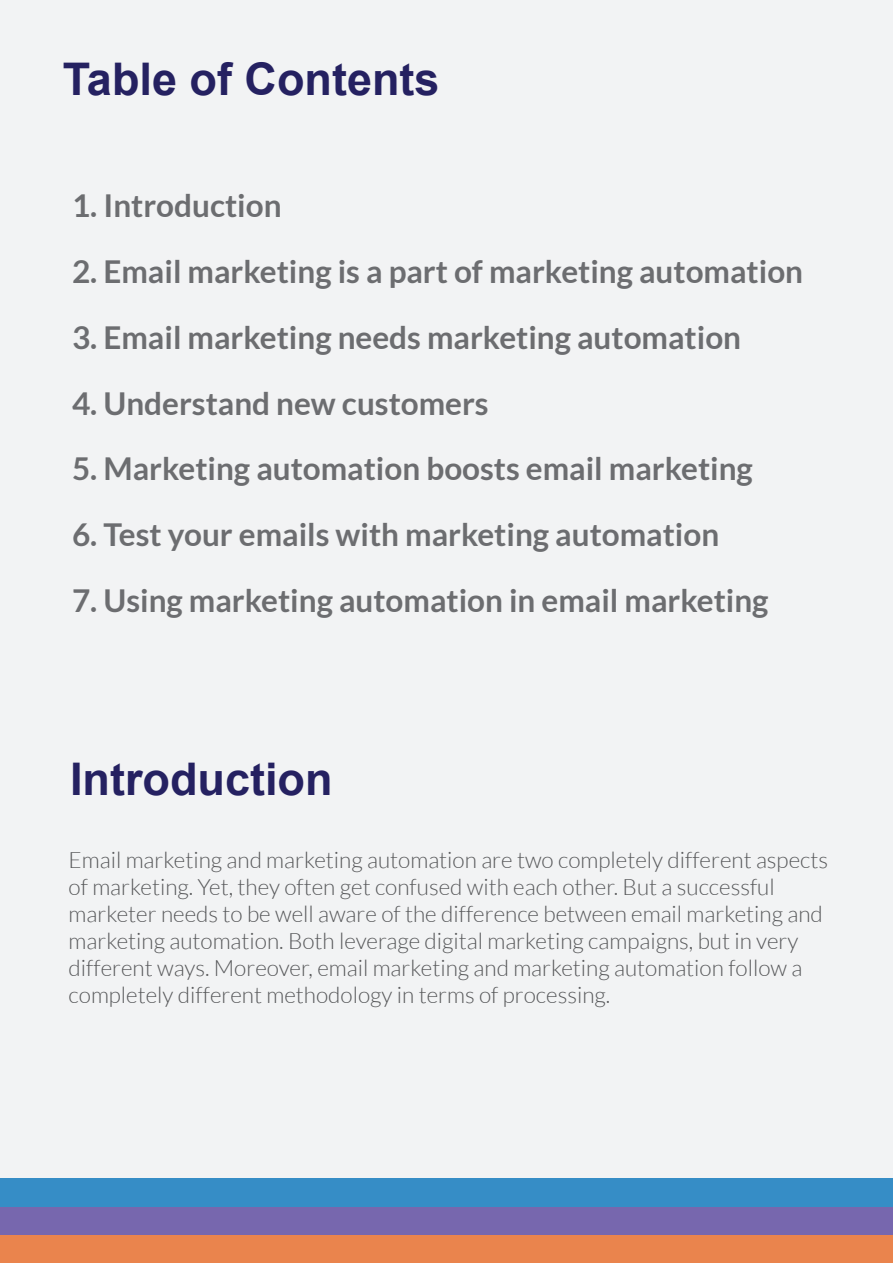
<style>
.page{position:relative;width:893px;height:1263px;background:#f2f3f4}
.page>*{position:absolute;margin:0;border:0;box-sizing:border-box;transform-origin:0 0}
.t1{font:700 45px "Arial";color:#252161}
.t2{font:700 31.5px "Lato";color:#6c6d70}
.t3{font:300 22.5px/27px "Lato";color:#57585a}
</style>
<div class="page">
<div style="left:0;top:1235px;width:893px;height:28px;background:#ea844d"></div>
<div style="left:0;top:1206px;width:893px;height:29px;background:#7767ae"></div>
<div style="left:0;top:1178px;width:893px;height:28px;background:#368dc6"></div>
<h1 class="t1" style="left:63px;top:47px;width:378px">Table of Contents</h1>
<h2 class="t2" style="left:72px;top:187px;width:211px">1. Introduction</h2>
<h2 class="t2" style="left:72px;top:253px;width:733px">2. Email marketing is a part of marketing automation</h2>
<h2 class="t2" style="left:72px;top:319px;width:671px">3. Email marketing needs marketing automation</h2>
<h2 class="t2" style="left:72px;top:385px;width:418px">4. Understand new customers</h2>
<h2 class="t2" style="left:72px;top:451px;width:682px">5. Marketing automation boosts email marketing</h2>
<h2 class="t2" style="left:72px;top:517px;width:649px">6. Test your emails with marketing automation</h2>
<h2 class="t2" style="left:72px;top:583px;width:698px">7. Using marketing automation in email marketing</h2>
<h1 class="t1" style="left:70px;top:747px;width:264px">Introduction</h1>
<p class="t3" style="left:69px;top:847px;width:761px">Email marketing and marketing automation are two completely different aspects of marketing. Yet, they often get confused with each other. But a successful marketer needs to be well aware of the difference between email marketing and marketing automation. Both leverage digital marketing campaigns, but in very different ways. Moreover, email marketing and marketing automation follow a completely different methodology in terms of processing.</p>
</div>
